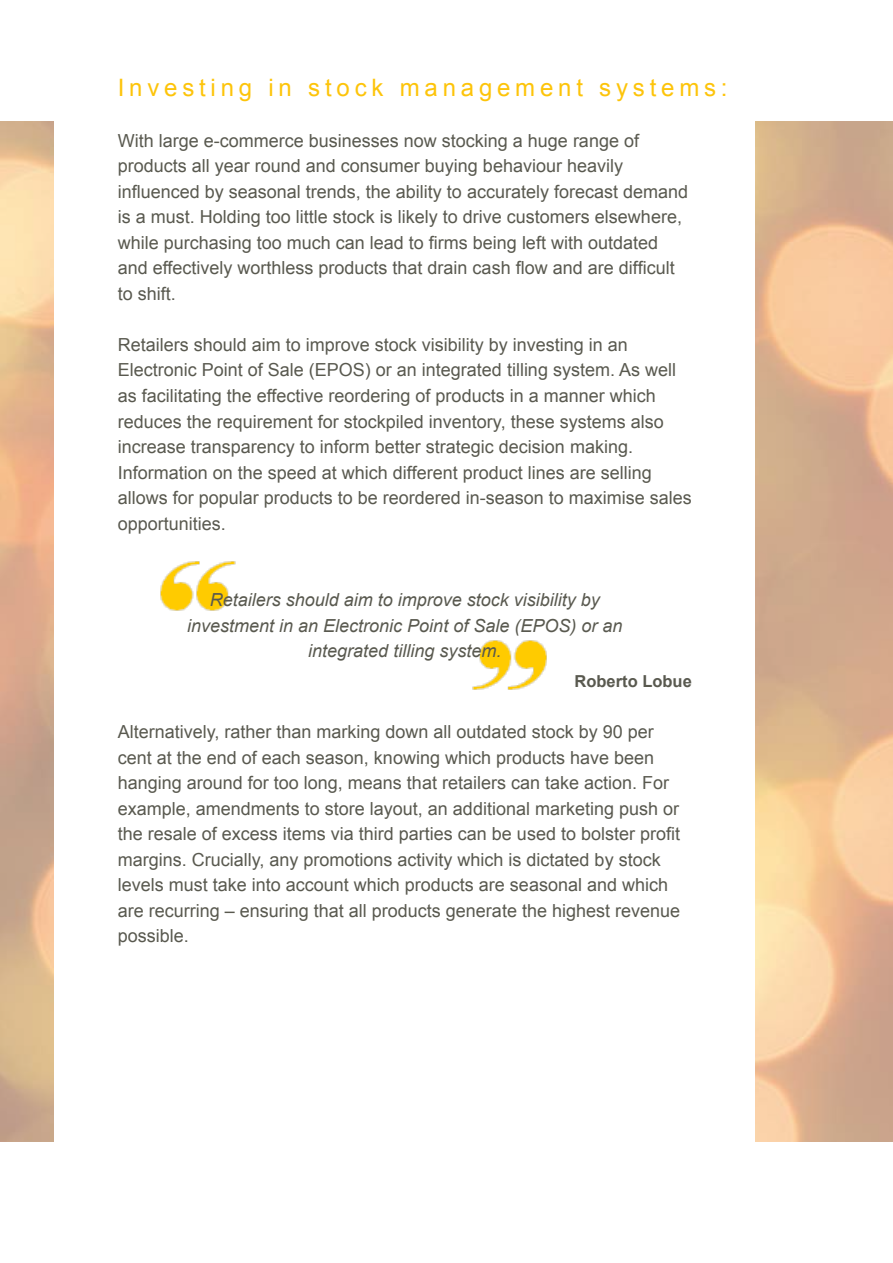
<style>
.page{position:relative;width:893px;height:1263px;background:#fff}
.page>*{position:absolute;margin:0;border:0;box-sizing:border-box;transform-origin:0 0}
.t1{font:24px "Arial";letter-spacing:.2em;color:#fdc40a}
.t2{font:18px/25.5px "Arial";color:#59594f}
.t3{font:italic 18px/25.5px "Arial";color:#59594f;text-align:center}
.t4{font:700 16.5px "Arial";color:#59594f}
</style>
<div class="page">
<img style="left:160px;top:561px;width:76px;height:50px">
<img style="left:472px;top:640px;width:75px;height:50px">
<h1 class="t1" style="left:118px;top:72px;width:611px">Investing in stock management systems:</h1>
<p class="t2" style="left:118px;top:128px;width:572px">With large e-commerce businesses now stocking a huge range of products all year round and consumer buying behaviour heavily influenced by seasonal trends, the ability to accurately forecast demand is a must. Holding too little stock is likely to drive customers elsewhere, while purchasing too much can lead to firms being left with outdated and effectively worthless products that drain cash flow and are difficult to shift.</p>
<p class="t2" style="left:118px;top:332px;width:576px">Retailers should aim to improve stock visibility by investing in an Electronic Point of Sale (EPOS) or an integrated tilling system. As well as facilitating the effective reordering of products in a manner which reduces the requirement for stockpiled inventory, these systems also increase transparency to inform better strategic decision making.<br>Information on the speed at which different product lines are selling allows for popular products to be reordered in-season to maximise sales opportunities.</p>
<p class="t3" style="left:187px;top:587px;width:437px">Retailers should aim to improve stock visibility by investment in an Electronic Point of Sale (EPOS) or an integrated tilling system.</p>
<p class="t4" style="left:574px;top:670px;width:119px">Roberto Lobue</p>
<p class="t2" style="left:118px;top:719px;width:564px">Alternatively, rather than marking down all outdated stock by 90 per cent at the end of each season, knowing which products have been hanging around for too long, means that retailers can take action. For example, amendments to store layout, an additional marketing push or the resale of excess items via third parties can be used to bolster profit margins. Crucially, any promotions activity which is dictated by stock levels must take into account which products are seasonal and which are recurring – ensuring that all products generate the highest revenue possible.</p>
</div>
